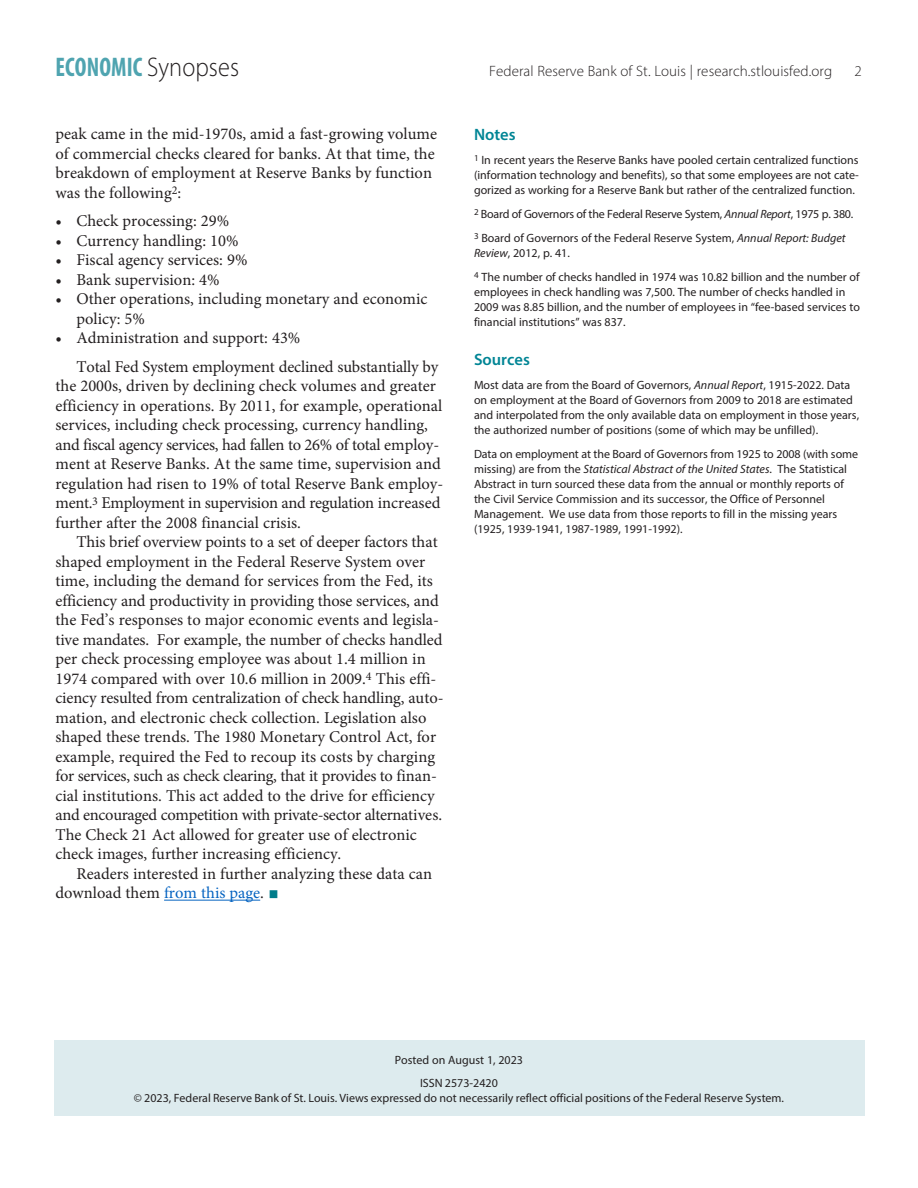
<style>
.page{position:relative;width:918px;height:1188px;background:#fff}
.page>*{position:absolute;margin:0;border:0;box-sizing:border-box;transform-origin:0 0}
.t1{font:700 condensed 27px "Myriad Pro";letter-spacing:.005em;color:#4fa4b0;scale:.9 1}
.Text{font:16.5px/19.5px "Minion Pro";color:#231f20}
.Notes_and_Refs_Head{font:600 16.5px "Myriad Pro";color:#008595}
.t2{font:300 15px "Myriad Pro";letter-spacing:.005em;color:#231f20}
.Notes_and_Refs{font:12px/15px "Myriad Pro";color:#231f20}
.Author_Note{font:12px/14.4px "Myriad Pro";color:#231f20;text-align:center}
.Notes_and_Refs-2{font:12px "Myriad Pro";letter-spacing:-.02em;color:#231f20}
.Text-2{font:12px "Myriad Pro";color:#231f20}
.s1{font-weight:300;font-stretch:normal;color:#231f20}
.s2{color:#0563c1}
.s3{font-size:27px;color:#007c8a}
.s4{font-style:italic}
</style>
<div class="page">
<hr style="left:164px;top:900px;width:96px;height:1px;background:#0563c1">
<div style="left:54px;top:1040px;width:810px;height:76px;background:#ddebee"></div>
<p class="t1" style="left:56px;top:50px;width:206px">ECONOMIC <span class="s1">Synopses</span></p>
<p class="t2" style="left:489px;top:62px;width:345px">Federal Reserve Bank of St. Louis | research.stlouisfed.org</p>
<p class="t2" style="left:854px;top:62px;width:9px">2</p>
<p class="Text" style="left:56px;top:125px;width:383px">peak came in the mid-1970s, amid a fast-growing volume of commercial checks cleared for banks. At that time, the breakdown of employment at Reserve Banks by function was the following<sup>2</sup>:</p>
<p class="Text" style="left:56px;top:212px;width:175px">• Check processing: 29%</p>
<p class="Text" style="left:56px;top:231px;width:185px">• Currency handling: 10%</p>
<p class="Text" style="left:56px;top:251px;width:193px">• Fiscal agency services: 9%</p>
<p class="Text" style="left:56px;top:270px;width:166px">• Bank supervision: 4%</p>
<p class="Text" style="left:76px;top:290px;width:353px;text-indent:-21px">• Other operations, including monetary and economic policy: 5%</p>
<p class="Text" style="left:56px;top:329px;width:246px">• Administration and support: 43%</p>
<p class="Text" style="left:56px;top:357px;width:389px;text-indent:21px">Total Fed System employment declined substantially by the 2000s, driven by declining check volumes and greater efficiency in operations. By 2011, for example, operational services, including check processing, currency handling, and fiscal agency services, had fallen to 26% of total employ&shy;ment at Reserve Banks. At the same time, supervision and regulation had risen to 19% of total Reserve Bank employ&shy;ment.<sup>3</sup> Employment in supervision and regulation increased further after the 2008 financial crisis.</p>
<p class="Text" style="left:56px;top:533px;width:390px;text-indent:21px">This brief overview points to a set of deeper factors that shaped employment in the Federal Reserve System over time, including the demand for services from the Fed, its efficiency and productivity in providing those services, and the Fed’s responses to major economic events and legisla&shy;tive mandates. For example, the number of checks handled per check processing employee was about 1.4 million in 1974 compared with over 10.6 million in 2009.<sup>4</sup> This effi&shy;ciency resulted from centralization of check handling, auto&shy;mation, and electronic check collection. Legislation also shaped these trends. The 1980 Monetary Control Act, for example, required the Fed to recoup its costs by charging for services, such as check clearing, that it provides to finan&shy;cial institutions. This act added to the drive for efficiency and encouraged competition with private-sector alternatives.<br>The Check 21 Act allowed for greater use of electronic check images, further increasing efficiency.</p>
<p class="Text" style="left:56px;top:864px;width:378px;text-indent:21px">Readers interested in further analyzing these data can download them <span class="s2">from this page</span>. <span class="s3">■</span></p>
<p class="Notes_and_Refs_Head" style="left:474px;top:124px;width:43px">Notes</p>
<p class="Notes_and_Refs" style="left:474px;top:152px;width:386px;text-align:justify"><sup>1</sup> In recent years the Reserve Banks have pooled certain centralized functions (information technology and benefits), so that some employees are not cate&shy;gorized as working for a Reserve Bank but rather of the centralized function.</p>
<p class="Notes_and_Refs-2" style="left:474px;top:206px;width:381px"><sup>2</sup> Board of Governors of the Federal Reserve System, <span class="s4">Annual Report</span>, 1975 p. 380.</p>
<p class="Notes_and_Refs" style="left:474px;top:230px;width:373px"><sup>3</sup> Board of Governors of the Federal Reserve System, <span class="s4">Annual Report: Budget<br>Review</span>, 2012, p. 41.</p>
<p class="Notes_and_Refs" style="left:474px;top:269px;width:388px"><sup>4</sup> The number of checks handled in 1974 was 10.82 billion and the number of employees in check handling was 7,500. The number of checks handled in 2009 was 8.85 billion, and the number of employees in “fee-based services to financial institutions” was 837.</p>
<p class="Notes_and_Refs_Head" style="left:474px;top:349px;width:57px">Sources</p>
<p class="Notes_and_Refs" style="left:474px;top:377px;width:387px">Most data are from the Board of Governors, <span class="s4">Annual Report</span>, 1915-2022. Data on employment at the Board of Governors from 2009 to 2018 are estimated and interpolated from the only available data on employment in those years, the authorized number of positions (some of which may be unfilled).</p>
<p class="Notes_and_Refs" style="left:474px;top:446px;width:386px">Data on employment at the Board of Governors from 1925 to 2008 (with some missing) are from the <span class="s4">Statistical Abstract of the United States</span>. The Statistical Abstract in turn sourced these data from the annual or monthly reports of the Civil Service Commission and its successor, the Office of Personnel Management. We use data from those reports to fill in the missing years (1925, 1939-1941, 1987-1989, 1991-1992).</p>
<p class="Text-2" style="left:395px;top:1052px;width:130px">Posted on August 1, 2023</p>
<p class="Author_Note" style="left:134px;top:1076px;width:652px">ISSN 2573-2420<br>© 2023, Federal Reserve Bank of St. Louis. Views expressed do not necessarily reflect official positions of the Federal Reserve System.</p>
</div>
